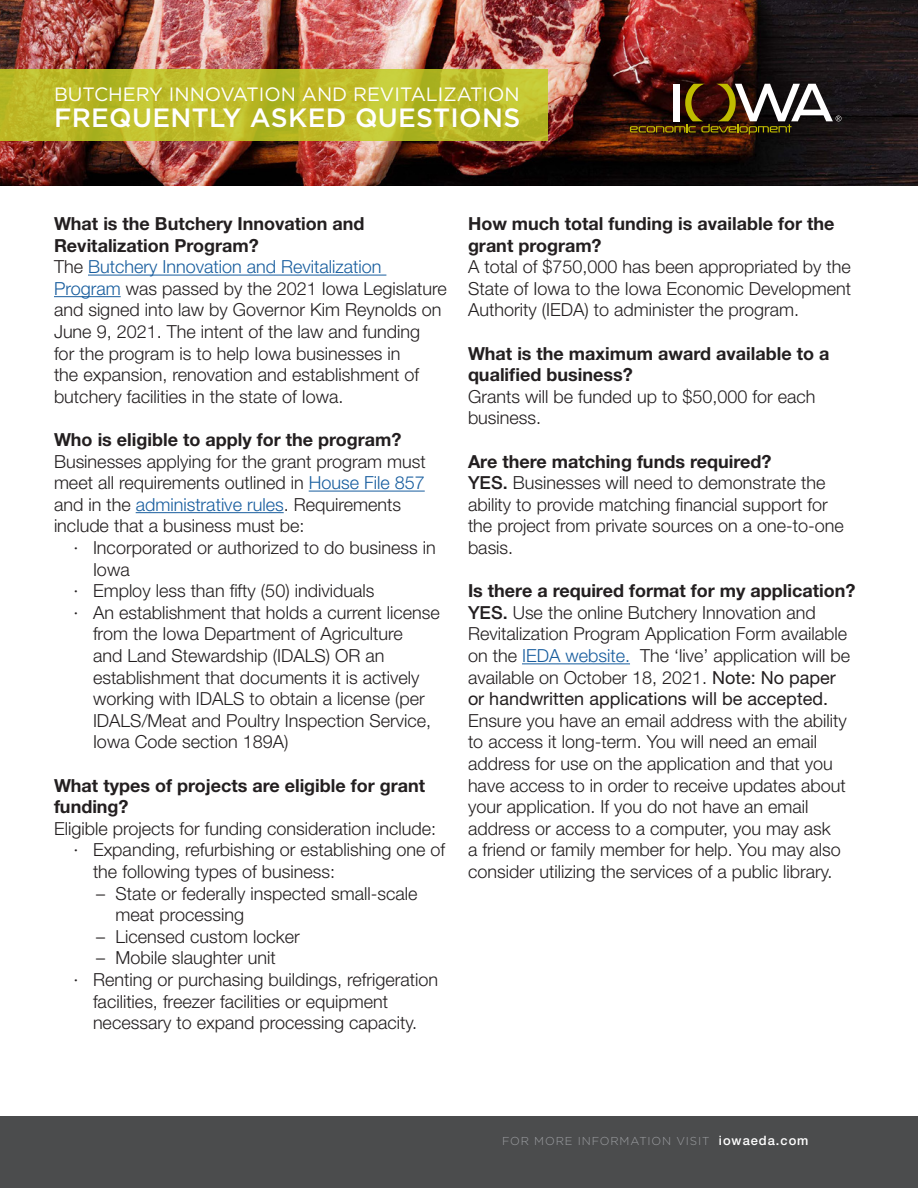
<style>
.page{position:relative;width:918px;height:1188px;background:#fff}
.page>*{position:absolute;margin:0;border:0;box-sizing:border-box;transform-origin:0 0}
.t1{font:500 26.55px "Gotham";letter-spacing:.01em;color:#fff}
.t2{font:19.2px "Gotham";color:#fff}
.t3{font:300 18px/21.6px "Helvetica Neue";color:#231f20}
.t4{font:700 18px/21.6px "Helvetica Neue";color:#231f20}
.t5{font:300 11.55px "Gotham";letter-spacing:.075em;color:#9d9fa2}
.s1{font-weight:700}
.s2{color:#175d9e}
.s3{font-weight:500}
.s4{font-weight:400}
.s5{font-family:"Helvetica Neue";font-weight:500;font-size:12.9px;color:#fff}
</style>
<div class="page">
<div style="left:0;top:1117px;width:918px;height:71px;background:#4b4c4d"></div>
<img style="left:0;top:0;width:918px;height:185px">
<svg style="left:630px;top:84px;width:212px;height:50px;background:#544330"></svg>
<svg style="left:0;top:69px;width:547px;height:72px;background:#bbbb29"></svg>
<hr style="left:88px;top:275px;width:298px;height:1px;background:#175d9e">
<hr style="left:54px;top:296px;width:67px;height:1px;background:#175d9e">
<hr style="left:309px;top:491px;width:116px;height:1px;background:#175d9e">
<hr style="left:136px;top:512px;width:148px;height:1px;background:#175d9e">
<hr style="left:522px;top:663px;width:108px;height:1px;background:#175d9e">
<p class="t2" style="left:54px;top:82px;width:467px">BUTCHERY INNOVATION AND REVITALIZATION</p>
<p class="t1" style="left:54px;top:100px;width:468px">FREQUENTLY ASKED QUESTIONS</p>
<p class="t3" style="left:54px;top:212px;width:394px"><span class="s1">What is the Butchery Innovation and Revitalization Program?<br></span>The <span class="s2">Butchery Innovation and Revitalization Program</span> was passed by the 2021 Iowa Legislature and signed into law by Governor Kim Reynolds on June 9, 2021. The intent of the law and funding<br>for the program is to help Iowa businesses in<br>the expansion, renovation and establishment of butchery facilities in the state of Iowa.</p>
<p class="t4" style="left:54px;top:428px;width:349px">Who is eligible to apply for the program?</p>
<p class="t3" style="left:54px;top:450px;width:373px">Businesses applying for the grant program must meet all requirements outlined in <span class="s2">House File 857 </span>and in the <span class="s2">administrative rules</span>. Requirements include that a business must be:</p>
<p class="t3" style="left:93px;top:536px;width:344px;text-indent:-20px">· Incorporated or authorized to do business in<br>Iowa</p>
<p class="t3" style="left:74px;top:580px;width:302px">· Employ less than fifty (50) individuals</p>
<p class="t3" style="left:93px;top:601px;width:348px;text-indent:-20px">· An establishment that holds a current license from the Iowa Department of Agriculture<br>and Land Stewardship (IDALS) OR an establishment that documents it is actively working with IDALS to obtain a license (per IDALS/Meat and Poultry Inspection Service, Iowa Code section 189A)</p>
<p class="t4" style="left:54px;top:774px;width:373px">What types of projects are eligible for grant funding?</p>
<p class="t3" style="left:54px;top:817px;width:384px">Eligible projects for funding consideration include:</p>
<p class="t3" style="left:93px;top:839px;width:354px;text-indent:-20px">· Expanding, refurbishing or establishing one of the following types of business:</p>
<p class="t3" style="left:116px;top:882px;width:304px;text-indent:-20px">– State or federally inspected small-scale meat processing</p>
<p class="t3" style="left:96px;top:925px;width:205px">– Licensed custom locker</p>
<p class="t3" style="left:96px;top:947px;width:181px">– Mobile slaughter unit</p>
<p class="t3" style="left:93px;top:968px;width:347px;text-indent:-20px">· Renting or purchasing buildings, refrigeration facilities, freezer facilities or equipment necessary to expand processing capacity.</p>
<p class="t4" style="left:468px;top:212px;width:368px">How much total funding is available for the grant program?</p>
<p class="t3" style="left:468px;top:256px;width:385px;text-align:justify">A total of $750,000 has been appropriated by the State of Iowa to the Iowa Economic Development Authority (IEDA) to administer the program.</p>
<p class="t4" style="left:468px;top:342px;width:363px">What is the maximum award available to a qualified business?</p>
<p class="t3" style="left:468px;top:385px;width:349px">Grants will be funded up to $50,000 for each business.</p>
<p class="t4" style="left:468px;top:450px;width:305px">Are there matching funds required?</p>
<p class="t3" style="left:468px;top:472px;width:377px"><span class="s3">YES.</span> Businesses will need to demonstrate the ability to provide matching financial support for the project from private sources on a one-to-one basis.</p>
<p class="t4" style="left:468px;top:580px;width:389px">Is there a required format for my application?</p>
<p class="t3" style="left:468px;top:601px;width:384px"><span class="s3">YES.</span> Use the online Butchery Innovation and Revitalization Program Application Form available on the <span class="s2">IEDA website.</span> The ‘live’ application will be available on October 18, 2021. <span class="s4">Note: No paper or handwritten applications will be accepted.<br></span>Ensure you have an email address with the ability to access it long-term. You will need an email address for use on the application and that you have access to in order to receive updates about your application. If you do not have an email address or access to a computer, you may ask<br>a friend or family member for help. You may also consider utilizing the services of a public library.</p>
<p class="t5" style="left:502px;top:1134px;width:308px">FOR MORE INFORMATION VISIT <span class="s5">iowaeda.com</span></p>
</div>
